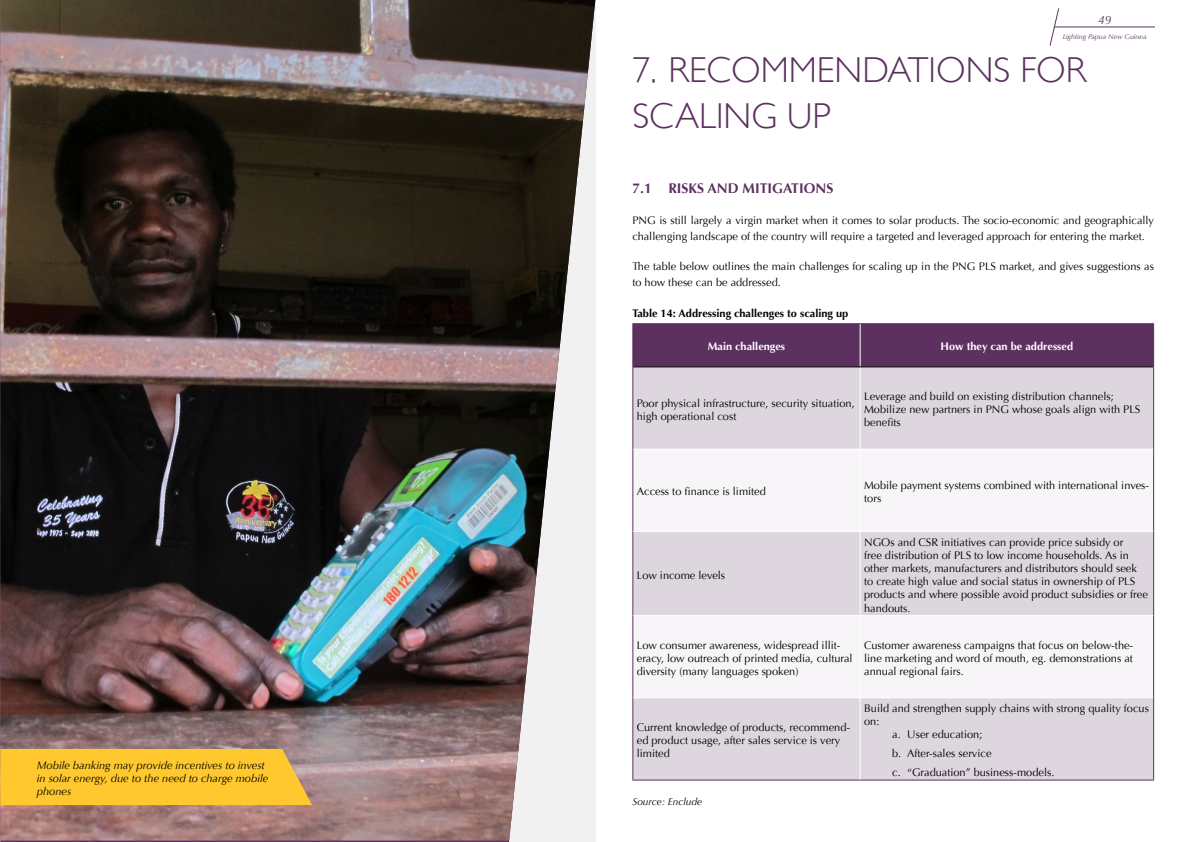
<style>
.page{position:relative;width:1191px;height:842px;background:#fff}
.page>*{position:absolute;margin:0;border:0;box-sizing:border-box;transform-origin:0 0}
.t1{font:300 36px/45.5px "Gill Sans";color:#5c3160}
.t2{font:700 14px "Optima";color:#5c3160}
.t3{font:italic 12px "Optima";color:#5c3160}
.Numbered_list_copy{font:11px/13.2px "Optima";color:#000}
.t4{font:italic 11px/13.2px "Optima";color:#000}
.Tables{font:700 11px "Optima";color:#000}
.t5{font:700 11px "Optima";color:#fff}
.t6{font:italic 10px "Optima";color:#000}
.t7{font:italic 7px "Optima";color:#5c3160}
</style>
<div class="page">
<svg style="left:1049px;top:8px;width:11px;height:38px"></svg>
<hr style="left:1054px;top:26px;width:101px;height:1px;background:#5c3160">
<div style="left:633px;top:324px;width:520px;height:42px;background:#5c3160"></div>
<div style="left:633px;top:367px;width:520px;height:412px;background:#ded6df"></div>
<svg style="left:633px;top:450px;width:520px;height:248px;fill:#f7f5f7"></svg>
<hr style="left:632px;top:323px;width:228px;height:1px;background:#5c3160">
<hr style="left:632px;top:324px;width:1px;height:43px;background:#5c3160">
<hr style="left:860px;top:323px;width:294px;height:1px;background:#5c3160">
<hr style="left:1153px;top:324px;width:1px;height:43px;background:#5c3160">
<hr style="left:632px;top:367px;width:1px;height:82px;background:#5c3160">
<hr style="left:1153px;top:367px;width:1px;height:82px;background:#5c3160">
<hr style="left:632px;top:449px;width:1px;height:82px;background:#5c3160">
<hr style="left:1153px;top:449px;width:1px;height:82px;background:#5c3160">
<hr style="left:632px;top:531px;width:1px;height:84px;background:#5c3160">
<hr style="left:1153px;top:531px;width:1px;height:84px;background:#5c3160">
<hr style="left:632px;top:615px;width:1px;height:83px;background:#5c3160">
<hr style="left:1153px;top:615px;width:1px;height:83px;background:#5c3160">
<hr style="left:632px;top:698px;width:1px;height:81px;background:#5c3160">
<hr style="left:1153px;top:698px;width:1px;height:81px;background:#5c3160">
<hr style="left:632px;top:779px;width:228px;height:1px;background:#5c3160">
<hr style="left:860px;top:779px;width:294px;height:1px;background:#5c3160">
<hr style="left:859px;top:324px;width:1px;height:42px;background:#fff">
<hr style="left:859px;top:367px;width:1px;height:82px;background:#fff">
<hr style="left:859px;top:450px;width:1px;height:81px;background:#fff">
<hr style="left:859px;top:532px;width:1px;height:83px;background:#fff">
<hr style="left:859px;top:616px;width:1px;height:82px;background:#fff">
<hr style="left:859px;top:698px;width:1px;height:81px;background:#fff">
<hr style="left:633px;top:366px;width:227px;height:1px;background:#000">
<hr style="left:860px;top:366px;width:293px;height:1px;background:#000">
<hr style="left:633px;top:449px;width:227px;height:1px;background:#fff">
<hr style="left:860px;top:449px;width:293px;height:1px;background:#fff">
<hr style="left:633px;top:615px;width:227px;height:1px;background:#fff">
<hr style="left:860px;top:615px;width:293px;height:1px;background:#fff">
<hr style="left:633px;top:531px;width:227px;height:1px;background:#fff">
<hr style="left:860px;top:531px;width:293px;height:1px;background:#fff">
<hr style="left:633px;top:698px;width:227px;height:1px;background:#fff">
<hr style="left:860px;top:698px;width:293px;height:1px;background:#fff">
<img style="left:0;top:0;width:595px;height:840px">
<div style="left:0;top:749px;width:312px;height:56px;background:#ffc82e"></div>
<p class="t4" style="left:37px;top:759px;width:233px">Mobile banking may provide incentives to invest in solar energy, due to the need to charge mobile phones</p>
<p class="t3" style="left:1098px;top:13px;width:15px">49</p>
<p class="t7" style="left:1062px;top:32px;width:85px">Lighting Papua New Guinea</p>
<p class="t1" style="left:632px;top:46px;width:455px">7. RECOMMENDATIONS FOR<br>SCALING UP</p>
<p class="t2" style="left:632px;top:180px;width:202px">7.1 RISKS AND MITIGATIONS</p>
<p class="Numbered_list_copy" style="left:632px;top:213px;width:523px;line-height:15.5px">PNG is still largely a virgin market when it comes to solar products. The socio-economic and geographically challenging landscape of the country will require a targeted and leveraged approach for entering the market.</p>
<p class="Numbered_list_copy" style="left:632px;top:259px;width:523px;line-height:15.5px">The table below outlines the main challenges for scaling up in the PNG PLS market, and gives suggestions as to how these can be addressed.</p>
<p class="Tables" style="left:632px;top:307px;width:217px">Table 14: Addressing challenges to scaling up</p>
<p class="t5" style="left:708px;top:340px;width:79px">Main challenges</p>
<p class="t5" style="left:940px;top:340px;width:134px">How they can be addressed</p>
<p class="Numbered_list_copy" style="left:637px;top:396px;width:219px">Poor physical infrastructure, security situation, high operational cost</p>
<p class="Numbered_list_copy" style="left:864px;top:390px;width:278px">Leverage and build on existing distribution channels;<br>Mobilize new partners in PNG whose goals align with PLS benefits</p>
<p class="Numbered_list_copy" style="left:637px;top:485px;width:130px">Access to finance is limited</p>
<p class="Numbered_list_copy" style="left:864px;top:479px;width:286px">Mobile payment systems combined with international inves&shy;tors</p>
<p class="Numbered_list_copy" style="left:637px;top:568px;width:90px">Low income levels</p>
<p class="Numbered_list_copy" style="left:864px;top:535px;width:285px">NGOs and CSR initiatives can provide price subsidy or<br>free distribution of PLS to low income households. As in other markets, manufacturers and distributors should seek to create high value and social status in ownership of PLS products and where possible avoid product subsidies or free handouts.</p>
<p class="Numbered_list_copy" style="left:637px;top:638px;width:217px">Low consumer awareness, widespread illit&shy;eracy, low outreach of printed media, cultural diversity (many languages spoken)</p>
<p class="Numbered_list_copy" style="left:864px;top:638px;width:271px;text-align:justify">Customer awareness campaigns that focus on below-the&shy;line marketing and word of mouth, eg. demonstrations at annual regional fairs.</p>
<p class="Numbered_list_copy" style="left:637px;top:721px;width:215px">Current knowledge of products, recommend&shy;ed product usage, after sales service is very limited</p>
<p class="t6" style="left:632px;top:796px;width:71px">Source: Enclude</p>
<p class="Numbered_list_copy" style="left:864px;top:702px;width:286px">Build and strengthen supply chains with strong quality focus on:</p>
<p class="Numbered_list_copy" style="left:892px;top:728px;width:92px">a. User education;</p>
<p class="Numbered_list_copy" style="left:892px;top:747px;width:101px">b. After-sales service</p>
<p class="Numbered_list_copy" style="left:892px;top:766px;width:164px">c. “Graduation” business-models.</p>
</div>
